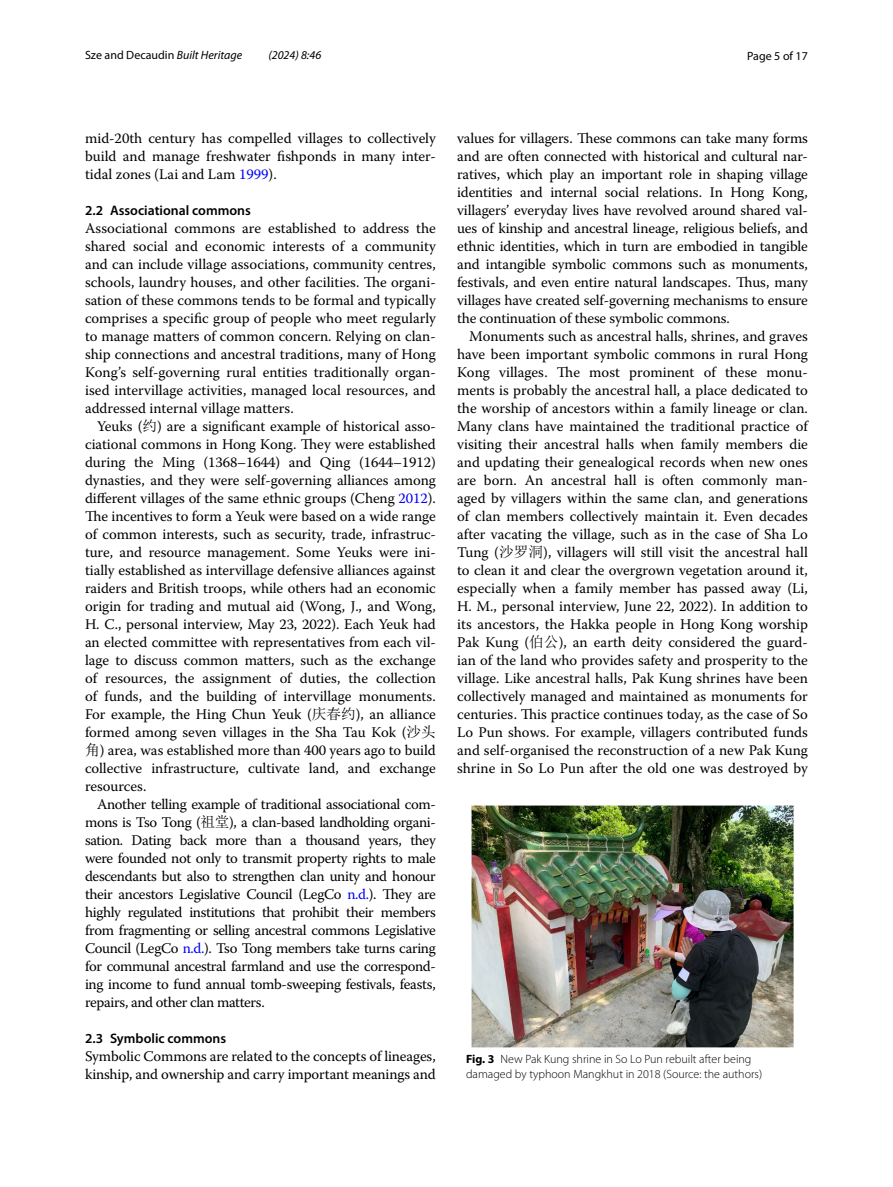
<style>
.page{position:relative;width:893px;height:1187px;background:#fff}
.page>*{position:absolute;margin:0;border:0;box-sizing:border-box;transform-origin:0 0}
.t1{font:14.7px/18px "Warnock Pro";letter-spacing:-.005em;color:#000;text-align:justify}
.t2{font:600 13.8px "Myriad Pro";color:#000}
.t3{font:300 12px/15px "Myriad Pro";color:#000}
.t4{font:12px "Myriad Pro";color:#000}
.t5{font:italic 12px "Myriad Pro";color:#000}
.s1{font-style:italic}
.s2{color:#00f}
.s3{font-family:"Sim Sun"}
.s4{font-weight:700}
</style>
<div class="page">
<img style="left:472px;top:805px;width:321px;height:242px">
<p class="t4" style="left:85px;top:48px;width:159px">Sze and Decaudin <span class="s1">Built Heritage</span></p>
<p class="t5" style="left:268px;top:48px;width:54px">(2024) 8:46</p>
<p class="t4" style="left:747px;top:48px;width:62px">Page 5 of 17</p>
<p class="t1" style="left:85px;top:128px;width:352px">mid-20th century has compelled villages to collectively build and manage freshwater fishponds in many inter&shy;tidal zones (Lai and Lam <span class="s2">1999</span>).</p>
<p class="t2" style="left:85px;top:201px;width:167px">2.2 Associational commons</p>
<p class="t1" style="left:85px;top:218px;width:352px">Associational commons are established to address the shared social and economic interests of a community and can include village associations, community centres, schools, laundry houses, and other facilities. The organi&shy;sation of these commons tends to be formal and typically comprises a specific group of people who meet regularly to manage matters of common concern. Relying on clan&shy;ship connections and ancestral traditions, many of Hong Kong’s self-governing rural entities traditionally organ&shy;ised intervillage activities, managed local resources, and addressed internal village matters.</p>
<p class="t1" style="left:85px;top:416px;width:352px;text-indent:12px">Yeuks (<span class="s3">约</span>) are a significant example of historical asso&shy;ciational commons in Hong Kong. They were established during the Ming (1368–1644) and Qing (1644–1912) dynasties, and they were self-governing alliances among different villages of the same ethnic groups (Cheng <span class="s2">2012</span>).<br>The incentives to form a Yeuk were based on a wide range of common interests, such as security, trade, infrastruc&shy;ture, and resource management. Some Yeuks were ini&shy;tially established as intervillage defensive alliances against raiders and British troops, while others had an economic origin for trading and mutual aid (Wong, J., and Wong, H. C., personal interview, May 23, 2022). Each Yeuk had an elected committee with representatives from each vil&shy;lage to discuss common matters, such as the exchange of resources, the assignment of duties, the collection of funds, and the building of intervillage monuments.<br>For example, the Hing Chun Yeuk (<span class="s3">庆春约</span>), an alliance formed among seven villages in the Sha Tau Kok (<span class="s3">沙头角</span>) area, was established more than 400 years ago to build collective infrastructure, cultivate land, and exchange resources.</p>
<p class="t1" style="left:85px;top:794px;width:352px;text-indent:12px">Another telling example of traditional associational com&shy;mons is Tso Tong (<span class="s3">祖堂</span>), a clan-based landholding organi&shy;sation. Dating back more than a thousand years, they were founded not only to transmit property rights to male descendants but also to strengthen clan unity and honour their ancestors Legislative Council (LegCo <span class="s2">n.d.</span>). They are highly regulated institutions that prohibit their members from fragmenting or selling ancestral commons Legislative Council (LegCo <span class="s2">n.d.</span>). Tso Tong members take turns caring for communal ancestral farmland and use the correspond&shy;ing income to fund annual tomb-sweeping festivals, feasts, repairs, and other clan matters.</p>
<p class="t2" style="left:85px;top:1029px;width:143px">2.3 Symbolic commons</p>
<p class="t1" style="left:85px;top:1046px;width:352px">Symbolic Commons are related to the concepts of lineages, kinship, and ownership and carry important meanings and</p>
<p class="t1" style="left:457px;top:128px;width:352px">values for villagers. These commons can take many forms and are often connected with historical and cultural nar&shy;ratives, which play an important role in shaping village identities and internal social relations. In Hong Kong, villagers’ everyday lives have revolved around shared val&shy;ues of kinship and ancestral lineage, religious beliefs, and ethnic identities, which in turn are embodied in tangible and intangible symbolic commons such as monuments, festivals, and even entire natural landscapes. Thus, many villages have created self-governing mechanisms to ensure the continuation of these symbolic commons.</p>
<p class="t1" style="left:457px;top:326px;width:352px;text-indent:12px">Monuments such as ancestral halls, shrines, and graves have been important symbolic commons in rural Hong Kong villages. The most prominent of these monu&shy;ments is probably the ancestral hall, a place dedicated to the worship of ancestors within a family lineage or clan.<br>Many clans have maintained the traditional practice of visiting their ancestral halls when family members die and updating their genealogical records when new ones are born. An ancestral hall is often commonly man&shy;aged by villagers within the same clan, and generations of clan members collectively maintain it. Even decades after vacating the village, such as in the case of Sha Lo Tung (<span class="s3">沙罗洞</span>), villagers will still visit the ancestral hall to clean it and clear the overgrown vegetation around it, especially when a family member has passed away (Li, H. M., personal interview, June 22, 2022). In addition to its ancestors, the Hakka people in Hong Kong worship Pak Kung (<span class="s3">伯公</span>), an earth deity considered the guard&shy;ian of the land who provides safety and prosperity to the village. Like ancestral halls, Pak Kung shrines have been collectively managed and maintained as monuments for centuries. This practice continues today, as the case of So Lo Pun shows. For example, villagers contributed funds and self-organised the reconstruction of a new Pak Kung shrine in So Lo Pun after the old one was destroyed by</p>
<p class="t3" style="left:466px;top:1051px;width:298px"><span class="s4">Fig. 3</span> New Pak Kung shrine in So Lo Pun rebuilt after being damaged by typhoon Mangkhut in 2018 (Source: the authors)</p>
</div>
